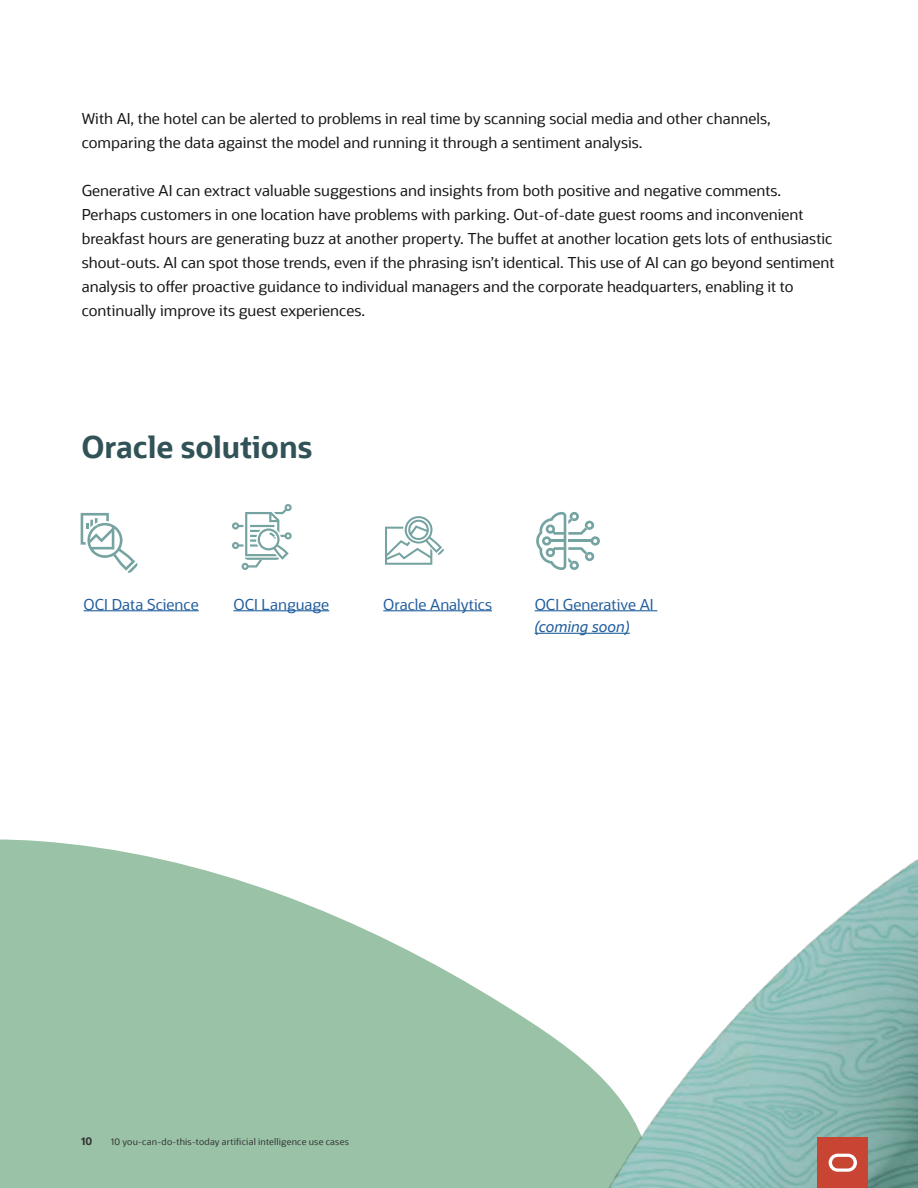
<style>
.page{position:relative;width:918px;height:1188px;background:#fff}
.page>*{position:absolute;margin:0;border:0;box-sizing:border-box;transform-origin:0 0}
.A__Boilerplate_heade{font:700 30px "Oracle Sans";color:#315357}
.A__Body_Heading{font:15px/24px "Oracle Sans";color:#171615}
.Component_Body_Copy{font:15px/22.5px "Oracle Sans";color:#215e9e}
.t1{font:700 10.5px "Oracle Sans";color:#333}
.t2{font:9px "Oracle Sans";letter-spacing:.025em;color:#333}
.s1{font-style:italic}
</style>
<div class="page">
<svg style="left:385px;top:516px;width:59px;height:49px"></svg>
<svg style="left:0;top:839px;width:565px;height:349px;fill:#99c2a6"></svg>
<img style="left:565px;top:859px;width:353px;height:329px">
<svg style="left:81px;top:513px;width:57px;height:60px"></svg>
<hr style="left:84px;top:610px;width:115px;height:1px;background:#215e9e">
<hr style="left:233px;top:610px;width:96px;height:1px;background:#215e9e">
<hr style="left:383px;top:610px;width:109px;height:1px;background:#215e9e">
<hr style="left:535px;top:610px;width:122px;height:1px;background:#215e9e">
<hr style="left:535px;top:633px;width:95px;height:1px;background:#215e9e">
<svg style="left:232px;top:504px;width:60px;height:66px"></svg>
<svg style="left:536px;top:512px;width:64px;height:58px"></svg>
<div style="left:818px;top:1137px;width:50px;height:51px;background:#c84534"></div>
<svg style="left:829px;top:1154px;width:28px;height:18px"></svg>
<p class="A__Body_Heading" style="left:82px;top:106px;width:691px">With AI, the hotel can be alerted to problems in real time by scanning social media and other channels, comparing the data against the model and running it through a sentiment analysis.</p>
<p class="A__Body_Heading" style="left:82px;top:178px;width:754px">Generative AI can extract valuable suggestions and insights from both positive and negative comments.<br>Perhaps customers in one location have problems with parking. Out-of-date guest rooms and inconvenient breakfast hours are generating buzz at another property. The buffet at another location gets lots of enthusiastic shout-outs. AI can spot those trends, even if the phrasing isn’t identical. This use of AI can go beyond sentiment analysis to offer proactive guidance to individual managers and the corporate headquarters, enabling it to continually improve its guest experiences.</p>
<p class="A__Boilerplate_heade" style="left:81px;top:428px;width:232px">Oracle solutions</p>
<p class="Component_Body_Copy" style="left:84px;top:593px;width:117px">OCI Data Science</p>
<p class="Component_Body_Copy" style="left:233px;top:593px;width:97px">OCI Language</p>
<p class="Component_Body_Copy" style="left:383px;top:593px;width:110px">Oracle Analytics</p>
<p class="Component_Body_Copy" style="left:535px;top:593px;width:121px">OCI Generative AI <span class="s1">(coming soon)</span></p>
<p class="t1" style="left:81px;top:1135px;width:13px">10</p>
<p class="t2" style="left:111px;top:1137px;width:239px">10 you-can-do-this-today artificial intelligence use cases</p>
</div>
